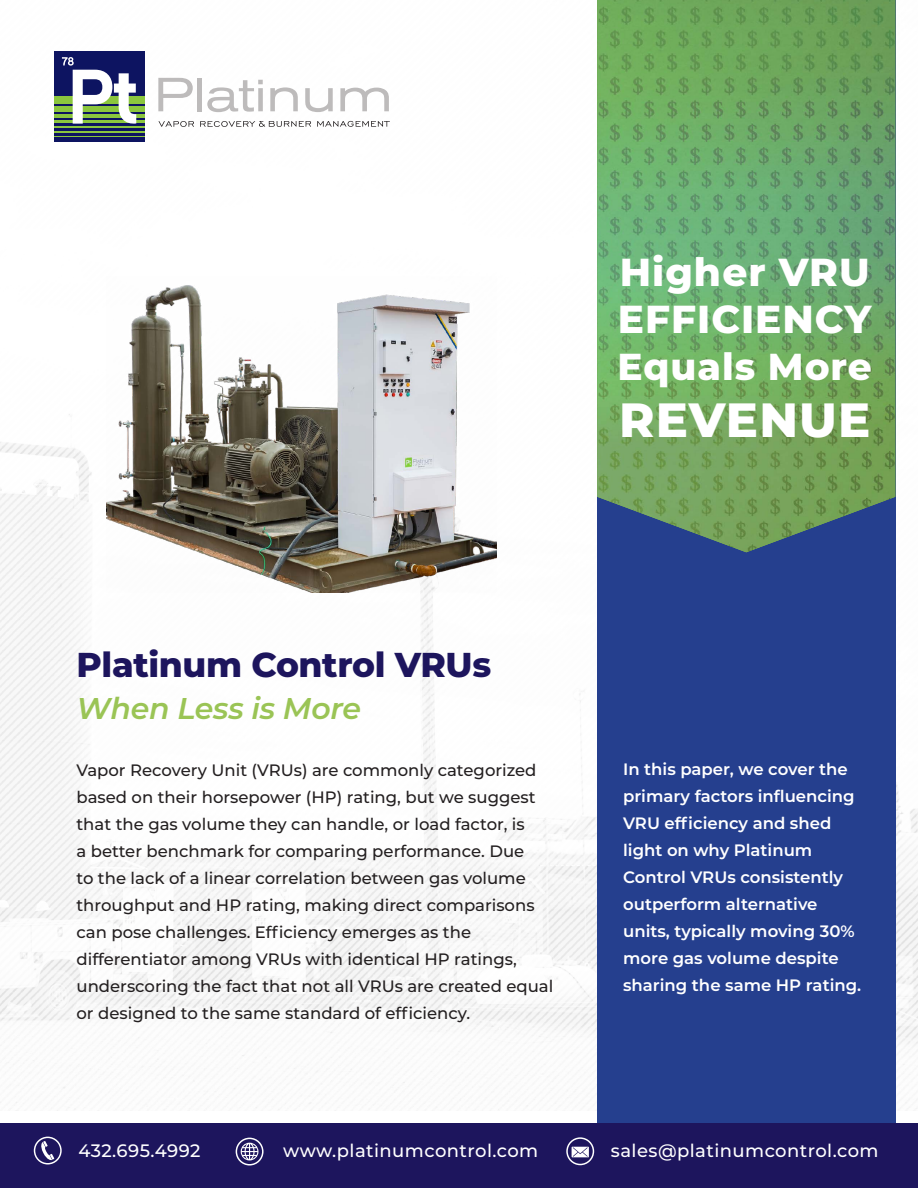
<style>
.page{position:relative;width:918px;height:1188px;background:#fff}
.page>*{position:absolute;margin:0;border:0;box-sizing:border-box;transform-origin:0 0}
.t1{font:800 48px "Montserrat";letter-spacing:.025em;color:#fff}
.t2{font:800 39px/46.8px "Montserrat";letter-spacing:.025em;color:#fff}
.t3{font:800 37.5px "Montserrat";letter-spacing:.025em;color:#fff}
.t4{font:800 34.5px "Montserrat";letter-spacing:-.01em;color:#1d155d}
.t5{font:italic 600 30px "Montserrat";letter-spacing:-.01em;color:#9ac455}
.t6{font:500 18px "Montserrat";letter-spacing:.025em;color:#fff}
.t7{font:500 16.5px/27px "Montserrat";color:#231f20}
.t8{font:600 16.5px/27px "Montserrat";color:#fff}
</style>
<div class="page">
<img style="left:0;top:0;width:918px;height:1110px">
<div style="left:597px;top:0;width:298px;height:1123px;background:#253f8e"></div>
<img style="left:597px;top:0;width:298px;height:552px">
<svg style="left:158px;top:78px;width:35px;height:33px"></svg>
<div style="left:197px;top:78px;width:5px;height:33px;background:#bdbbbb"></div>
<svg style="left:207px;top:80px;width:56px;height:32px"></svg>
<svg style="left:270px;top:87px;width:28px;height:24px"></svg>
<svg style="left:305px;top:88px;width:28px;height:24px"></svg>
<svg style="left:340px;top:88px;width:49px;height:23px"></svg>
<svg style="left:317px;top:121px;width:73px;height:6px"></svg>
<svg style="left:158px;top:121px;width:36px;height:6px"></svg>
<svg style="left:200px;top:121px;width:111px;height:6px"></svg>
<div style="left:54px;top:51px;width:91px;height:90px;background:#0d1461"></div>
<div style="left:54px;top:96px;width:91px;height:8px;background:#8bc63e"></div>
<div style="left:54px;top:106px;width:91px;height:5px;background:#8bc63e"></div>
<hr style="left:54px;top:114px;width:91px;height:4px;background:#8bc63e">
<hr style="left:54px;top:120px;width:91px;height:3px;background:#8bc63e">
<hr style="left:54px;top:126px;width:91px;height:2px;background:#8bc63e">
<hr style="left:54px;top:131px;width:91px;height:1px;background:#8bc63e">
<hr style="left:54px;top:136px;width:91px;height:1px;background:#8bc63e">
<svg style="left:62px;top:57px;width:74px;height:67px"></svg>
<div style="left:0;top:1123px;width:918px;height:65px;background:#1d155d"></div>
<svg style="left:34px;top:1137px;width:28px;height:28px"></svg>
<svg style="left:236px;top:1138px;width:28px;height:28px"></svg>
<svg style="left:566px;top:1137px;width:28px;height:28px"></svg>
<img style="left:107px;top:276px;width:390px;height:317px">
<h2 class="t2" style="left:618px;top:247px;width:255px">Higher VRU<br>EFFICIENCY</h2>
<h3 class="t3" style="left:618px;top:339px;width:256px">Equals More</h3>
<h1 class="t1" style="left:619px;top:385px;width:253px">REVENUE</h1>
<h3 class="t4" style="left:76px;top:640px;width:416px">Platinum Control VRUs</h3>
<h3 class="t5" style="left:76px;top:687px;width:286px">When Less is More</h3>
<p class="t7" style="left:76px;top:756px;width:478px">Vapor Recovery Unit (VRUs) are commonly categorized based on their horsepower (HP) rating, but we suggest that the gas volume they can handle, or load factor, is<br>a better benchmark for comparing performance. Due<br>to the lack of a linear correlation between gas volume throughput and HP rating, making direct comparisons can pose challenges. Efficiency emerges as the differentiator among VRUs with identical HP ratings, underscoring the fact that not all VRUs are created equal or designed to the same standard of efficiency.</p>
<p class="t8" style="left:623px;top:755px;width:240px">In this paper, we cover the primary factors influencing<br>VRU efficiency and shed light on why Platinum<br>Control VRUs consistently outperform alternative units, typically moving 30% more gas volume despite sharing the same HP rating.</p>
<p class="t6" style="left:78px;top:1138px;width:124px">432.695.4992</p>
<p class="t6" style="left:283px;top:1138px;width:257px">www.platinumcontrol.com</p>
<p class="t6" style="left:611px;top:1138px;width:269px">sales@platinumcontrol.com</p>
</div>
